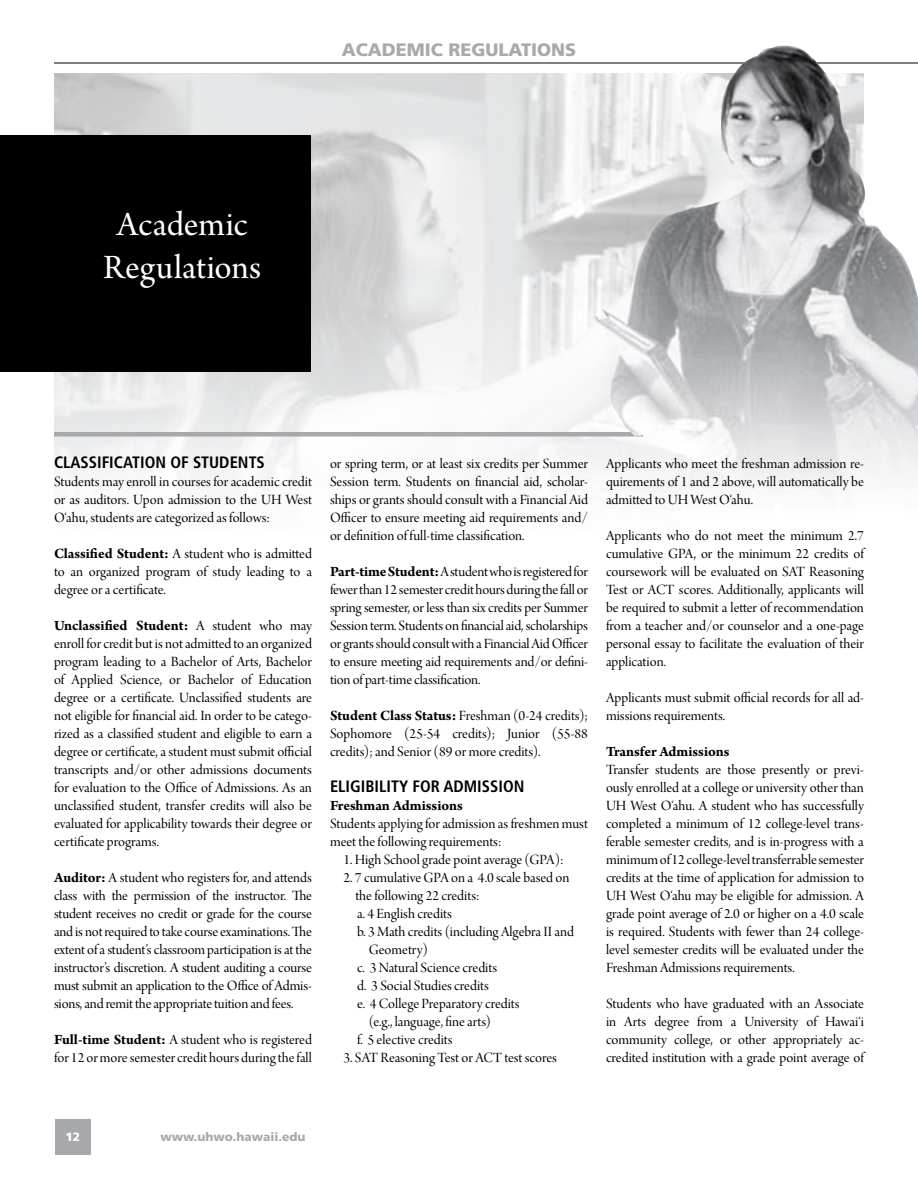
<style>
.page{position:relative;width:918px;height:1188px;background:#fff}
.page>*{position:absolute;margin:0;border:0;box-sizing:border-box;transform-origin:0 0}
.t1{font:36px/43.2px "Arno Pro Subhead";letter-spacing:.005em;color:#fff;text-align:center}
.t2{font:900 18px "Frutiger LT Std";color:#a7a9ac}
.t3{font:700 condensed 16.5px "Frutiger LT Std";color:#000}
.t4{font:15px/18px "Arno Pro Display";color:#000;text-align:justify}
.t5{font:700 15px "Arno Pro";letter-spacing:-.005em;color:#000}
.t6{font:900 12px "Frutiger LT Std";color:#a7a9ac}
.t7{font:900 12px "Frutiger LT Std";color:#fff}
.s1{font-family:"Arno Pro";font-weight:700}
.s2{font-family:"Arno Pro Display";font-weight:400}
</style>
<div class="page">
<div style="left:56px;top:1119px;width:36px;height:36px;background:#a7a9ac"></div>
<hr style="left:54px;top:63px;width:864px;height:1px;background:#000">
<img style="left:54px;top:73px;width:461px;height:412px">
<div style="left:0;top:135px;width:310px;height:237px;background:#000"></div>
<hr style="left:54px;top:432px;width:809px;height:4px;background:#a7a9ac">
<img style="left:515px;top:46px;width:403px;height:444px">
<h1 class="t1" style="left:103px;top:205px;width:160px">Academic<br>Regulations</h1>
<p class="t2" style="left:342px;top:39px;width:236px">ACADEMIC REGULATIONS</p>
<p class="t3" style="left:54px;top:452px;width:212px">CLASSIFICATION OF STUDENTS</p>
<p class="t4" style="left:54px;top:474px;width:259px">Students may enroll in courses for academic credit or as auditors. Upon admission to the UH West O‘ahu, students are categorized as follows:</p>
<p class="t4" style="left:54px;top:546px;width:260px"><span class="s1">Classified Student:</span> A student who is admitted to an organized program of study leading to a degree or a certificate.</p>
<p class="t5" style="left:54px;top:617px;width:260px">Unclassified Student: <span class="s2">A student who may</span></p>
<p class="t4" style="left:54px;top:636px;width:260px">enroll for credit but is not admitted to an organized program leading to a Bachelor of Arts, Bachelor of Applied Science, or Bachelor of Education degree or a certificate. Unclassified students are not eligible for financial aid. In order to be catego&shy;rized as a classified student and eligible to earn a degree or certificate, a student must submit official transcripts and/or other admissions documents for evaluation to the Office of Admissions. As an unclassified student, transfer credits will also be evaluated for applicability towards their degree or certificate programs.</p>
<p class="t4" style="left:54px;top:870px;width:260px"><span class="s1">Auditor:</span> A student who registers for, and attends class with the permission of the instructor. The student receives no credit or grade for the course and is not required to take course examinations. The extent of a student’s classroom participation is at the instructor’s discretion. A student auditing a course must submit an application to the Office of Admis&shy;sions, and remit the appropriate tuition and fees.</p>
<p class="t4" style="left:54px;top:1032px;width:260px"><span class="s1">Full-time Student:</span> A student who is registered for 12 or more semester credit hours during the fall</p>
<p class="t4" style="left:330px;top:456px;width:260px">or spring term, or at least six credits per Summer Session term. Students on financial aid, scholar&shy;ships or grants should consult with a Financial Aid Officer to ensure meeting aid requirements and/ or definition of full-time classification.</p>
<p class="t4" style="left:330px;top:564px;width:260px"><span class="s1">Part-time Student:</span> A student who is registered for fewer than 12 semester credit hours during the fall or spring semester, or less than six credits per Summer Session term. Students on financial aid, scholarships or grants should consult with a Financial Aid Officer to ensure meeting aid requirements and/or defini&shy;tion of part-time classification.</p>
<p class="t4" style="left:330px;top:708px;width:260px"><span class="s1">Student Class Status:</span> Freshman (0-24 credits); Sophomore (25-54 credits); Junior (55-88 credits); and Senior (89 or more credits).</p>
<p class="t3" style="left:330px;top:776px;width:196px">ELIGIBILITY FOR ADMISSION</p>
<p class="t5" style="left:330px;top:797px;width:135px">Freshman Admissions</p>
<p class="t4" style="left:330px;top:816px;width:259px">Students applying for admission as freshmen must meet the following requirements:</p>
<p class="t4" style="left:344px;top:852px;width:222px">1. High School grade point average (GPA):</p>
<p class="t4" style="left:344px;top:870px;width:228px">2. 7 cumulative GPA on a 4.0 scale based on</p>
<p class="t4" style="left:355px;top:888px;width:126px">the following 22 credits:</p>
<p class="t4" style="left:357px;top:906px;width:96px">a. 4 English credits</p>
<p class="t4" style="left:357px;top:924px;width:219px">b. 3 Math credits (including Algebra II and</p>
<p class="t4" style="left:369px;top:942px;width:61px">Geometry)</p>
<p class="t4" style="left:357px;top:960px;width:142px">c. 3 Natural Science credits</p>
<p class="t4" style="left:357px;top:978px;width:133px">d. 3 Social Studies credits</p>
<p class="t4" style="left:357px;top:996px;width:164px">e. 4 College Preparatory credits</p>
<p class="t4" style="left:369px;top:1014px;width:124px">(e.g., language, fine arts)</p>
<p class="t4" style="left:357px;top:1032px;width:97px">f. 5 elective credits</p>
<p class="t4" style="left:344px;top:1050px;width:215px">3. SAT Reasoning Test or ACT test scores</p>
<p class="t4" style="left:606px;top:456px;width:259px">Applicants who meet the freshman admission re&shy;quirements of 1 and 2 above, will automatically be admitted to UH West O‘ahu.</p>
<p class="t4" style="left:606px;top:528px;width:260px">Applicants who do not meet the minimum 2.7 cumulative GPA, or the minimum 22 credits of coursework will be evaluated on SAT Reasoning Test or ACT scores. Additionally, applicants will be required to submit a letter of recommendation from a teacher and/or counselor and a one-page personal essay to facilitate the evaluation of their application.</p>
<p class="t4" style="left:606px;top:690px;width:260px">Applicants must submit official records for all ad&shy;missions requirements.</p>
<p class="t5" style="left:606px;top:743px;width:125px">Transfer Admissions</p>
<p class="t4" style="left:606px;top:762px;width:260px">Transfer students are those presently or previ&shy;ously enrolled at a college or university other than UH West O‘ahu. A student who has successfully completed a minimum of 12 college-level trans&shy;ferable semester credits, and is in-progress with a minimum of 12 college-level transferrable semester credits at the time of application for admission to UH West O‘ahu may be eligible for admission. A grade point average of 2.0 or higher on a 4.0 scale is required. Students with fewer than 24 college&shy;level semester credits will be evaluated under the Freshman Admissions requirements.</p>
<p class="t4" style="left:606px;top:996px;width:260px">Students who have graduated with an Associate in Arts degree from a University of Hawai‘i community college, or other appropriately ac&shy;credited institution with a grade point average of</p>
<p class="t7" style="left:65px;top:1130px;width:16px">12</p>
<p class="t6" style="left:160px;top:1130px;width:147px">www.uhwo.hawaii.edu</p>
</div>
